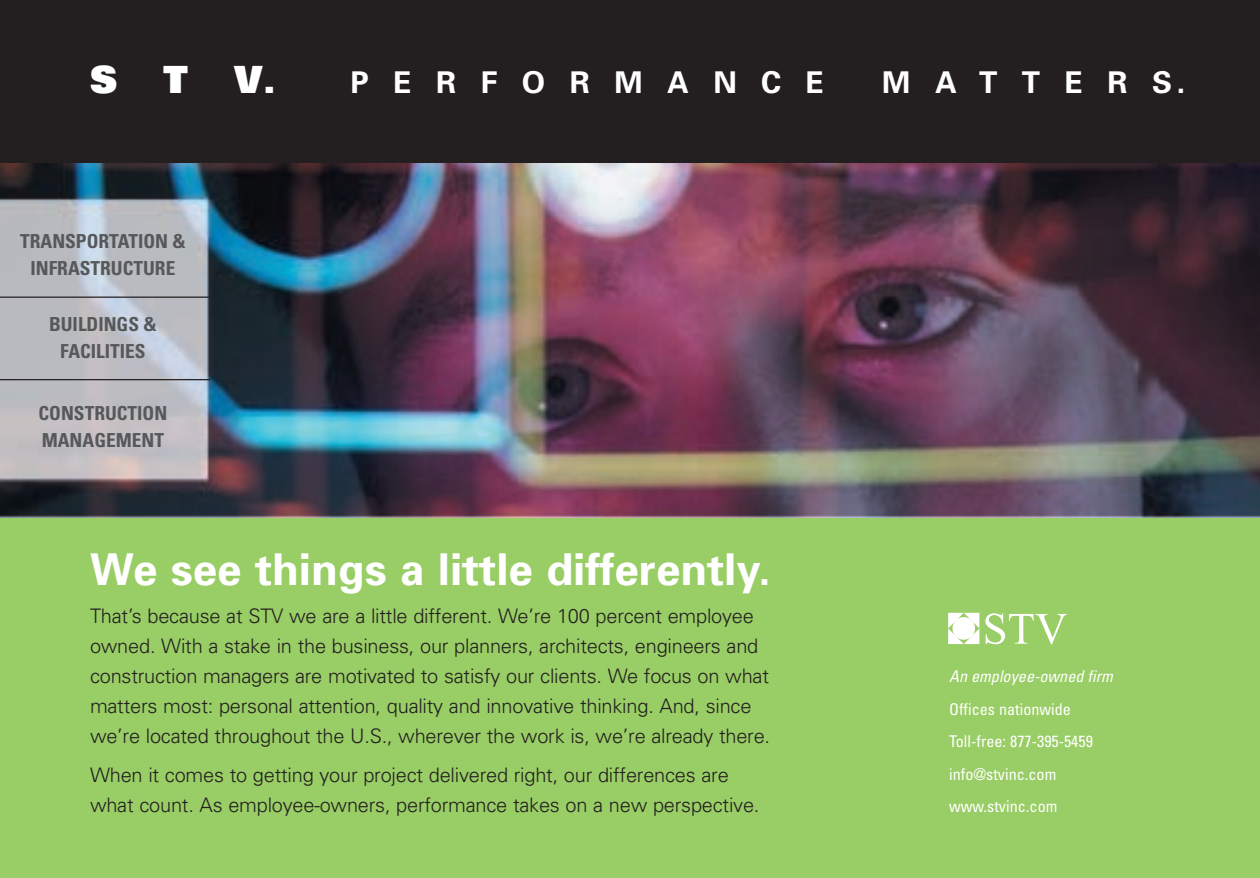
<style>
.page{position:relative;width:1260px;height:878px;background:#fff}
.page>*{position:absolute;margin:0;border:0;box-sizing:border-box;transform-origin:0 0}
.t1{font:700 43.75px "Univers";color:#fff}
.t2{font:900 37.5px "Univers";color:#fff}
.t3{font:700 30px "Univers";letter-spacing:.815em;color:#fff}
.t4{font:300 20px/30px "Univers";letter-spacing:-.01em;color:#231f20}
.t5{font:700 condensed 19.25px/27px "Univers";color:#57585a;text-align:center}
.t6{font:condensed 16.25px/32.5px "Univers";color:#fff}
.t7{font:italic condensed 16.25px "Univers";color:#fff}
.s1{font-size:30px}
.s2{font-size:32.5px}
</style>
<div class="page">
<div style="left:0;top:465px;width:1260px;height:413px;background:#99cd65"></div>
<img style="left:0;top:162px;width:1260px;height:356px">
<div style="left:0;top:0;width:1260px;height:162px;background:#231f20"></div>
<svg style="left:948px;top:612px;width:31px;height:32px"></svg>
<div style="left:952px;top:617px;width:23px;height:22px;background:#fff;border-radius:50%"></div>
<svg style="left:985px;top:613px;width:82px;height:31px"></svg>
<hr style="left:0;top:296px;width:210px;height:2px;background:#231f20">
<hr style="left:0;top:379px;width:210px;height:1px;background:#231f20">
<h2 class="t2" style="left:90px;top:66px;width:186px">STV<span class="s1">.</span></h2>
<h3 class="t3" style="left:351px;top:72px;width:475px">PERFORMANCE</h3>
<h3 class="t3" style="left:882px;top:72px;width:305px">MATTERS<span class="s2">.</span></h3>
<p class="t5" style="left:20px;top:229px;width:167px">TRANSPORTATION &amp;<br>INFRASTRUCTURE</p>
<p class="t5" style="left:49px;top:312px;width:109px">BUILDINGS &amp;<br>FACILITIES</p>
<p class="t5" style="left:39px;top:401px;width:130px;text-align:left">CONSTRUCTION<br>MANAGEMENT</p>
<h1 class="t1" style="left:90px;top:553px;width:682px">We see things a little differently.</h1>
<p class="t4" style="left:90px;top:603px;width:682px">That’s because at STV we are a little different. We’re 100 percent employee owned. With a stake in the business, our planners, architects, engineers and construction managers are motivated to satisfy our clients. We focus on what matters most: personal attention, quality and innovative thinking. And, since we’re located throughout the U.S., wherever the work is, we’re already there.</p>
<p class="t4" style="left:90px;top:762px;width:671px">When it comes to getting your project delivered right, our differences are what count. As employee-owners, performance takes on a new perspective.</p>
<p class="t7" style="left:949px;top:670px;width:165px">An employee-owned firm</p>
<p class="t6" style="left:949px;top:694px;width:145px">Offices nationwide<br>Toll-free: 877-395-5459 info@stvinc.com www.stvinc.com</p>
</div>
